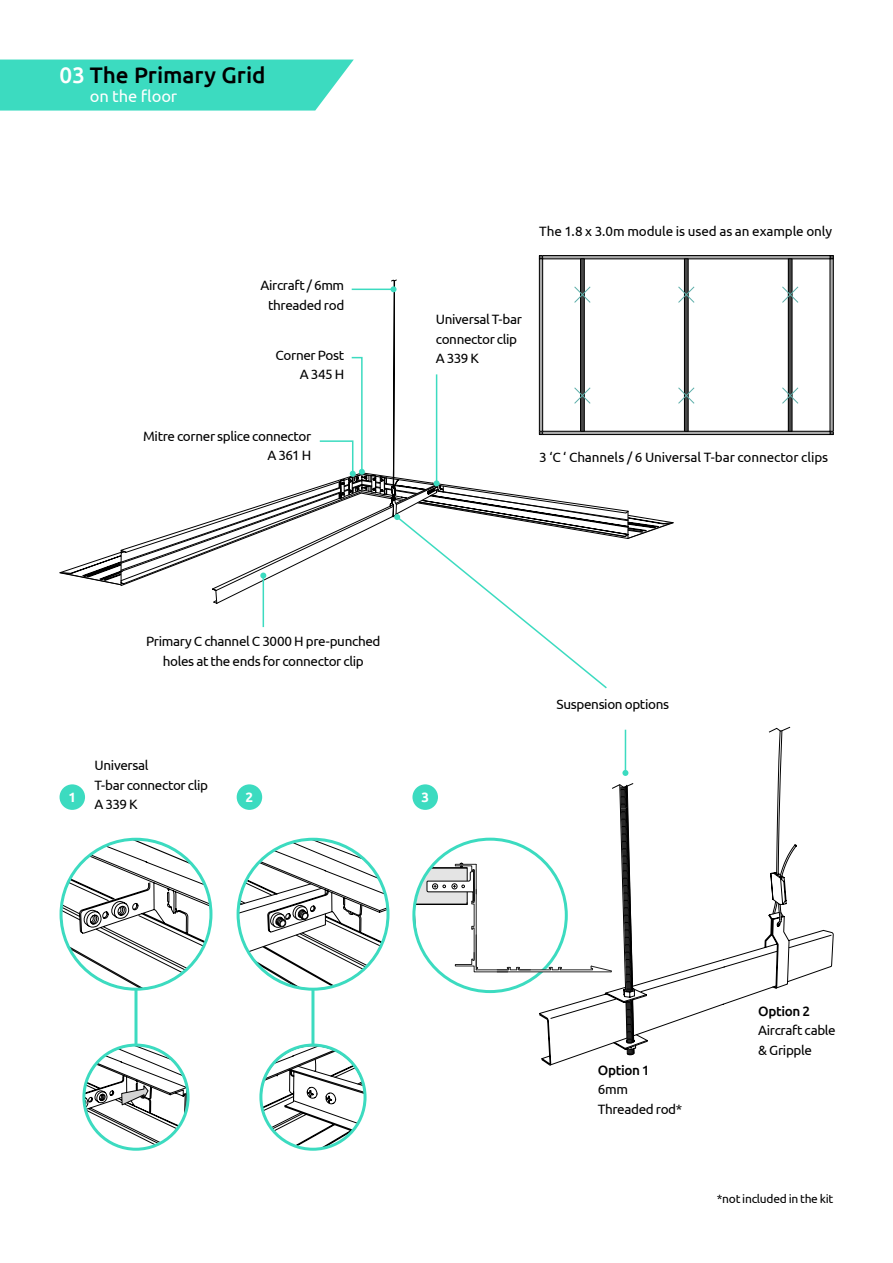
<style>
.page{position:relative;width:893px;height:1263px;background:#fff}
.page>*{position:absolute;margin:0;border:0;box-sizing:border-box;transform-origin:0 0}
.t1{font:500 22.5px "Ubuntu";letter-spacing:-.005em;color:#000}
.t2{font:16.5px "Ubuntu";letter-spacing:-.005em;color:#fff}
.t3{font:13.5px/19.5px "Ubuntu";letter-spacing:-.025em;color:#000}
.t4{font:13.5px "Ubuntu";letter-spacing:-.005em;color:#000}
.t5{font:500 13.5px "Ubuntu";letter-spacing:-.03em;color:#000}
.t6{font:700 13.5px "Ubuntu";color:#fff}
.t7{font:12px "Ubuntu";letter-spacing:-.02em;color:#000}
.s1{color:#fff}
</style>
<div class="page">
<svg style="left:0;top:60px;width:354px;height:51px;background:#48ddc3"></svg>
<svg style="left:539px;top:255px;width:3px;height:4px"></svg>
<svg style="left:830px;top:431px;width:3px;height:4px"></svg>
<svg style="left:830px;top:255px;width:3px;height:4px"></svg>
<div style="left:542px;top:431px;width:288px;height:4px;border:1px solid #000"></div>
<div style="left:542px;top:255px;width:288px;height:4px;border:1px solid #000"></div>
<div style="left:539px;top:259px;width:4px;height:172px;border:1px solid #000"></div>
<div style="left:580px;top:259px;width:4px;height:172px;border:1px solid #000"></div>
<div style="left:788px;top:259px;width:4px;height:172px;border:1px solid #000"></div>
<div style="left:684px;top:259px;width:4px;height:172px;border:1px solid #000"></div>
<div style="left:60px;top:784px;width:25px;height:26px;background:#3cdbc0;border-radius:50%"></div>
<div style="left:237px;top:784px;width:25px;height:26px;background:#3cdbc0;border-radius:50%"></div>
<svg style="left:412px;top:784px;width:26px;height:26px"></svg>
<svg style="left:61px;top:840px;width:150px;height:149px"></svg>
<div style="left:60px;top:838px;width:152px;height:153px;border:3px solid #3cdbc0;border-radius:50%"></div>
<svg style="left:238px;top:840px;width:150px;height:149px"></svg>
<div style="left:237px;top:838px;width:152px;height:153px;border:3px solid #3cdbc0;border-radius:50%"></div>
<svg style="left:86px;top:1047px;width:100px;height:102px"></svg>
<div style="left:82px;top:1043px;width:108px;height:108px;border:3px solid #3cdbc0;border-radius:50%"></div>
<svg style="left:263px;top:1047px;width:100px;height:102px"></svg>
<div style="left:259px;top:1043px;width:108px;height:108px;border:3px solid #3cdbc0;border-radius:50%"></div>
<hr style="left:134px;top:989px;width:3px;height:56px;background:#3cdbc0">
<hr style="left:311px;top:989px;width:3px;height:56px;background:#3cdbc0">
<svg style="left:59px;top:279px;width:740px;height:410px"></svg>
<svg style="left:414px;top:727px;width:417px;height:338px"></svg>
<h1 class="t1" style="left:60px;top:61px;width:208px"><span class="s1">03</span> The Primary Grid</h1>
<p class="t2" style="left:90px;top:86px;width:89px">on the floor</p>
<p class="t3" style="left:260px;top:275px;width:85px;text-align:center">Aircraft / 6mm threaded rod</p>
<p class="t3" style="left:276px;top:345px;width:70px;text-align:right">Corner Post<br>A 345 H</p>
<p class="t3" style="left:143px;top:426px;width:170px;text-align:right">Mitre corner splice connector<br>A 361 H</p>
<p class="t4" style="left:539px;top:223px;width:294px">The 1.8 x 3.0m module is used as an example only</p>
<p class="t3" style="left:436px;top:309px;width:88px">Universal T-bar connector clip<br>A 339 K</p>
<p class="t4" style="left:539px;top:449px;width:290px">3 ‘C ‘ Channels / 6 Universal T-bar connector clips</p>
<p class="t3" style="left:146px;top:631px;width:236px;text-align:center">Primary C channel C 3000 H pre-punched holes at the ends for connector clip</p>
<p class="t3" style="left:95px;top:755px;width:115px">Universal<br>T-bar connector clip<br>A 339 K</p>
<p class="t6" style="left:68px;top:789px;width:9px">1</p>
<p class="t6" style="left:246px;top:789px;width:9px">2</p>
<p class="t6" style="left:421px;top:789px;width:9px">3</p>
<p class="t3" style="left:557px;top:694px;width:114px">Suspension options</p>
<p class="t5" style="left:598px;top:1061px;width:53px">Option 1</p>
<p class="t3" style="left:598px;top:1079px;width:86px">6mm<br>Threaded rod*</p>
<p class="t5" style="left:758px;top:1002px;width:53px">Option 2</p>
<p class="t3" style="left:758px;top:1020px;width:79px">Aircraft cable &amp; Gripple</p>
<p class="t7" style="left:717px;top:1192px;width:118px">*not included in the kit</p>
</div>
